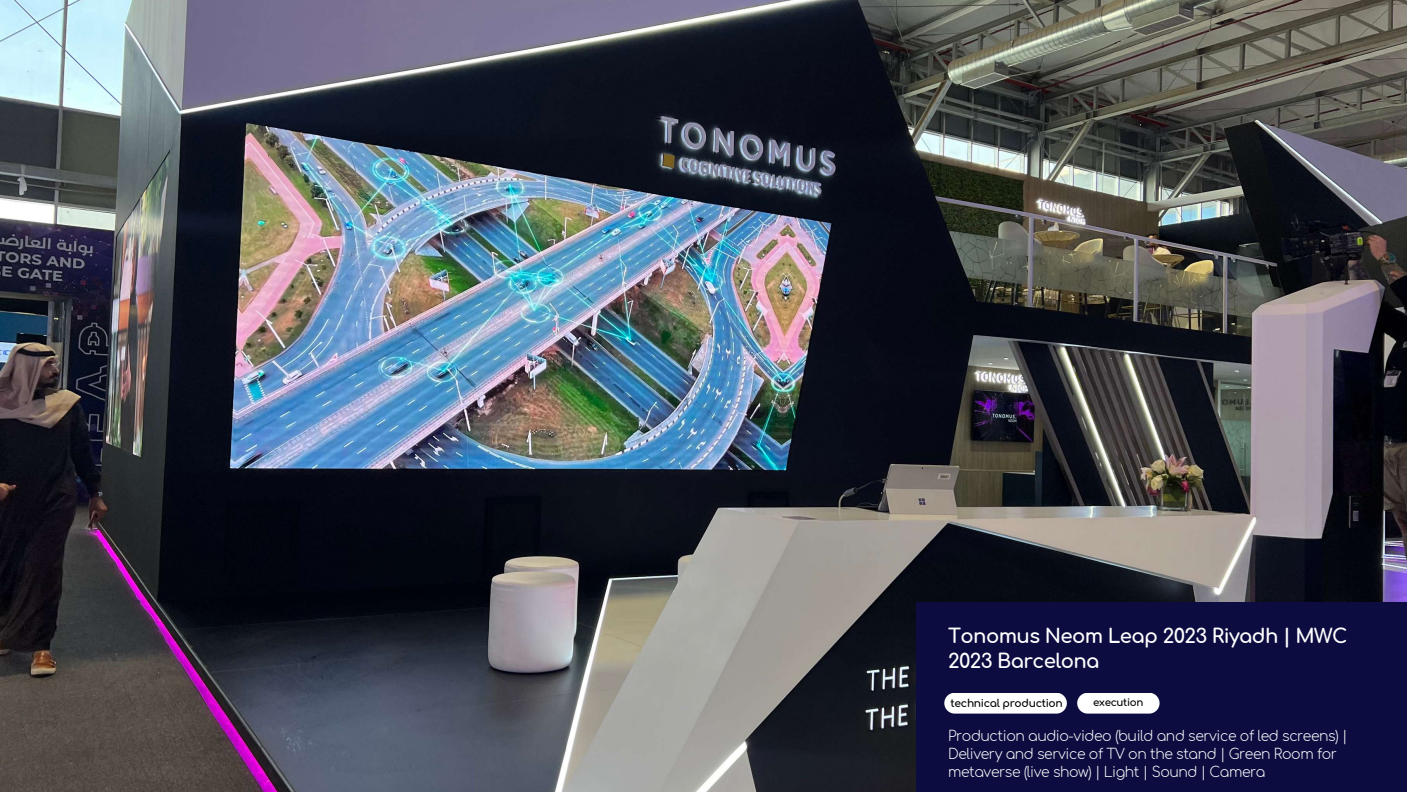
<style>
.page{position:relative;width:1407px;height:792px;background:#fff}
.page>*{position:absolute;margin:0;border:0;box-sizing:border-box;transform-origin:0 0}
.t1{font:700 19.69px/25.3px "Comfortaa";letter-spacing:-.03em;color:#fff}
.t2{font:300 14.06px/17.8px "Comfortaa";letter-spacing:-.03em;color:#fff}
.t3{font:700 10.69px "Comfortaa";letter-spacing:-.03em;color:#000}
.t4{font:700 10.25px "Comfortaa";letter-spacing:-.03em;color:#000}
</style>
<div class="page">
<img style="left:0;top:0;width:1406px;height:791px">
<div style="left:916px;top:602px;width:490px;height:189px;background:#0c0c41"></div>
<div style="left:944px;top:692px;width:122px;height:21px;background:#fff;border-radius:10px"></div>
<div style="left:1077px;top:693px;width:82px;height:20px;background:#fff"></div>
<h1 class="t1" style="left:948px;top:623px;width:400px">Tonomus Neom Leap 2023 Riyadh | MWC<br>2023 Barcelona</h1>
<p class="t3" style="left:950px;top:697px;width:114px">technical production</p>
<p class="t4" style="left:1093px;top:697px;width:52px">execution</p>
<p class="t2" style="left:948px;top:727px;width:401px">Production audio-video (build and service of led screens) |<br>Delivery and service of TV on the stand | Green Room for metaverse (live show) | Light | Sound | Camera</p>
</div>
